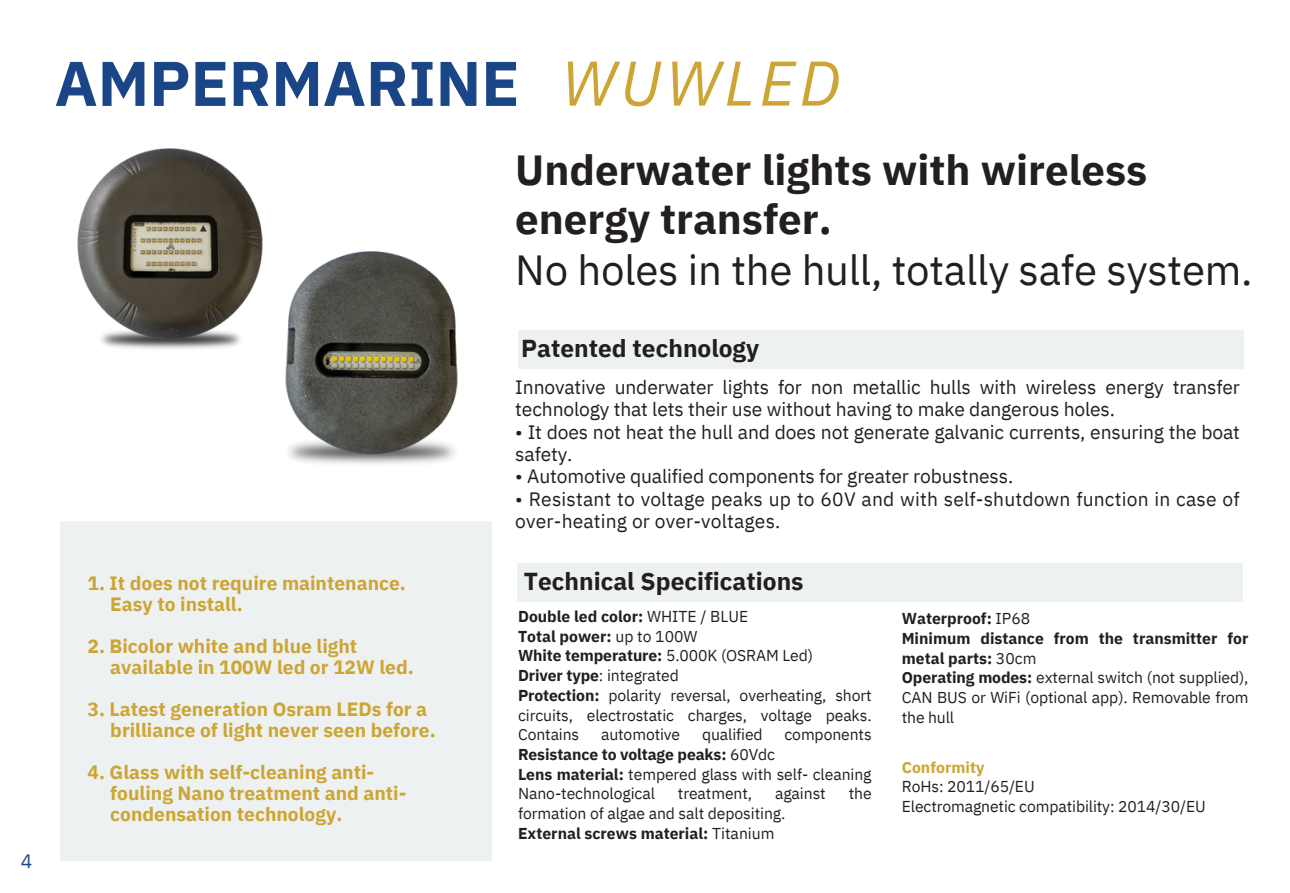
<style>
.page{position:relative;width:1290px;height:893px;background:#fff}
.page>*{position:absolute;margin:0;border:0;box-sizing:border-box;transform-origin:0 0}
.t1{font:700 63px "IBM Plex Sans";color:#1a4687}
.t2{font:italic 63px "IBM Plex Sans";letter-spacing:.07em;color:#cda534}
.t3{font:700 42px/48.5px "IBM Plex Sans";color:#231f20}
.t4{font:42px "IBM Plex Sans";letter-spacing:-.005em;color:#231f20}
.t5{font:700 24.5px "IBM Plex Sans";color:#231f20}
.t6{font:19.25px/22.2px "IBM Plex Sans";letter-spacing:-.005em;color:#231f20}
.t7{font:700 19.25px "IBM Plex Sans";color:#cda534}
.t8{font:19.25px "IBM Plex Sans";color:#1f478c}
.t9{font:15.75px/19.6px "IBM Plex Sans";letter-spacing:-.005em;color:#231f20;text-align:justify}
.t10{font:700 15.75px/19.6px "IBM Plex Sans";color:#231f20}
.t11{font:700 15.75px "IBM Plex Sans";color:#cda534}
.s1{font-weight:400}
.s2{font-weight:700}
</style>
<div class="page">
<div style="left:60px;top:521px;width:431px;height:339px;background:#eef1f1"></div>
<div style="left:517px;top:563px;width:725px;height:39px;background:#eef1f1"></div>
<div style="left:518px;top:330px;width:726px;height:38px;background:#eef1f1"></div>
<img style="left:77px;top:148px;width:186px;height:201px">
<img style="left:285px;top:251px;width:173px;height:213px">
<p class="t8" style="left:21px;top:847px;width:13px">4</p>
<p class="t1" style="left:55px;top:41px;width:466px">AMPERMARINE</p>
<p class="t2" style="left:561px;top:41px;width:281px">WUWLED</p>
<p class="t3" style="left:515px;top:145px;width:633px">Underwater lights with wireless energy transfer.</p>
<p class="t4" style="left:515px;top:242px;width:739px">No holes in the hull, totally safe system.</p>
<p class="t5" style="left:521px;top:332px;width:240px">Patented technology</p>
<p class="t7" style="left:88px;top:570px;width:320px">1. It does not require maintenance.</p>
<p class="t7" style="left:110px;top:591px;width:134px">Easy to install.</p>
<p class="t7" style="left:88px;top:633px;width:271px">2. Bicolor white and blue light</p>
<p class="t7" style="left:110px;top:654px;width:305px">available in 100W led or 12W led.</p>
<p class="t7" style="left:88px;top:696px;width:341px">3. Latest generation Osram LEDs for a</p>
<p class="t7" style="left:110px;top:717px;width:327px">brilliance of light never seen before.</p>
<p class="t7" style="left:88px;top:759px;width:288px">4. Glass with self-cleaning anti-</p>
<p class="t7" style="left:110px;top:780px;width:298px">fouling Nano treatment and anti-</p>
<p class="t7" style="left:110px;top:801px;width:233px">condensation technology.</p>
<p class="t6" style="left:515px;top:375px;width:726px">Innovative underwater lights for non metallic hulls with wireless energy transfer technology that lets their use without having to make dangerous holes.</p>
<p class="t6" style="left:515px;top:420px;width:726px">• It does not heat the hull and does not generate galvanic currents, ensuring the boat safety.</p>
<p class="t6" style="left:515px;top:465px;width:499px">• Automotive qualified components for greater robustness.</p>
<p class="t6" style="left:515px;top:487px;width:726px">• Resistant to voltage peaks up to 60V and with self-shutdown function in case of over-heating or over-voltages.</p>
<p class="t5" style="left:524px;top:565px;width:281px">Technical Specifications</p>
<p class="t10" style="left:518px;top:606px;width:232px">Double led color: <span class="s1">WHITE / BLUE</span></p>
<p class="t10" style="left:518px;top:626px;width:181px">Total power: <span class="s1">up to 100W</span></p>
<p class="t10" style="left:518px;top:645px;width:297px">White temperature: <span class="s1">5.000K (OSRAM Led)</span></p>
<p class="t9" style="left:518px;top:665px;width:162px"><span class="s2">Driver type</span>: integrated</p>
<p class="t9" style="left:518px;top:685px;width:355px"><span class="s2">Protection:</span> polarity reversal, overheating, short circuits, electrostatic charges, voltage peaks.<br>Contains</p>
<p class="t9" style="left:601px;top:724px;width:81px">automotive</p>
<p class="t9" style="left:702px;top:724px;width:62px">qualified</p>
<p class="t9" style="left:784px;top:724px;width:89px">components</p>
<p class="t10" style="left:518px;top:744px;width:259px">Resistance to voltage peaks: <span class="s1">60Vdc</span></p>
<p class="t9" style="left:518px;top:764px;width:355px"><span class="s2">Lens material:</span> tempered glass with self- cleaning<br>Nano-technological</p>
<p class="t9" style="left:678px;top:783px;width:76px">treatment,</p>
<p class="t9" style="left:775px;top:783px;width:52px">against</p>
<p class="t9" style="left:849px;top:783px;width:24px">the</p>
<p class="t9" style="left:518px;top:803px;width:269px">formation of algae and salt depositing.</p>
<p class="t10" style="left:518px;top:823px;width:258px">External screws material: <span class="s1">Titanium</span></p>
<p class="t10" style="left:902px;top:608px;width:130px">Waterproof: <span class="s1">IP68</span></p>
<p class="t10" style="left:902px;top:628px;width:348px">Minimum distance from the transmitter for metal parts: <span class="s1">30cm</span></p>
<p class="t9" style="left:902px;top:667px;width:348px"><span class="s2">Operating modes:</span> external switch (not supplied), CAN BUS or WiFi (optional app). Removable from the hull</p>
<p class="t11" style="left:902px;top:757px;width:84px">Conformity</p>
<p class="t9" style="left:902px;top:776px;width:134px">RoHs: 2011/65/EU</p>
<p class="t9" style="left:902px;top:796px;width:305px">Electromagnetic compatibility: 2014/30/EU</p>
</div>
